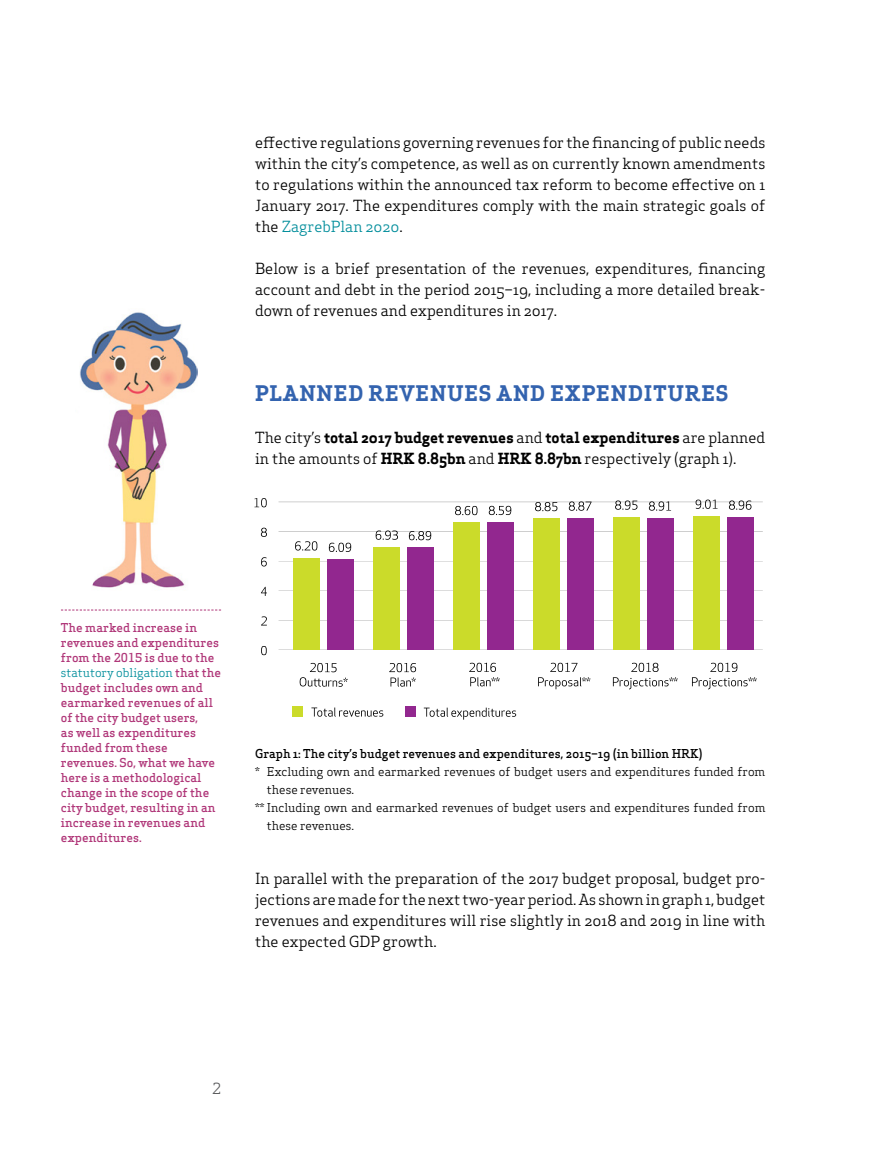
<style>
.page{position:relative;width:893px;height:1170px;background:#fff}
.page>*{position:absolute;margin:0;border:0;box-sizing:border-box;transform-origin:0 0}
.t1{font:700 21px "Apex Serif";letter-spacing:.05em;color:#3363af}
.t2{font:15px/21px "Apex Serif";color:#000;text-align:justify}
.t3{font:15px "Apex Serif";color:#58595b}
.t4{font:500 12px/15px "Apex Serif";color:#b03779}
.t5{font:12px "Apex Serif";color:#000}
.t6{font:500 12px "Apex Serif";color:#000}
.s1{color:#008d9b}
.s2{font-weight:700}
.s3{font-weight:400;color:#008d9b}
</style>
<div class="page">
<hr style="left:279px;top:649px;width:484px;height:1px;background:#000">
<hr style="left:279px;top:620px;width:484px;height:1px;background:#000">
<hr style="left:279px;top:590px;width:484px;height:1px;background:#000">
<hr style="left:279px;top:561px;width:484px;height:1px;background:#000">
<hr style="left:279px;top:531px;width:484px;height:1px;background:#000">
<hr style="left:279px;top:501px;width:484px;height:1px;background:#000">
<svg style="left:61px;top:609px;width:160px;height:1px"></svg>
<img style="left:80px;top:312px;width:117px;height:276px">
<svg style="left:80px;top:393px;width:16px;height:76px"></svg>
<svg style="left:80px;top:522px;width:16px;height:66px"></svg>
<svg style="left:300px;top:662px;width:48px;height:24px"></svg>
<svg style="left:389px;top:663px;width:27px;height:23px"></svg>
<svg style="left:469px;top:662px;width:31px;height:24px"></svg>
<svg style="left:538px;top:662px;width:52px;height:27px"></svg>
<svg style="left:424px;top:707px;width:92px;height:12px"></svg>
<svg style="left:311px;top:707px;width:72px;height:9px"></svg>
<svg style="left:329px;top:542px;width:22px;height:10px"></svg>
<svg style="left:376px;top:530px;width:22px;height:9px"></svg>
<svg style="left:409px;top:531px;width:22px;height:9px"></svg>
<svg style="left:455px;top:506px;width:22px;height:9px"></svg>
<svg style="left:489px;top:506px;width:22px;height:9px"></svg>
<svg style="left:535px;top:502px;width:22px;height:9px"></svg>
<svg style="left:569px;top:501px;width:22px;height:9px"></svg>
<svg style="left:295px;top:541px;width:22px;height:9px"></svg>
<svg style="left:613px;top:662px;width:65px;height:27px"></svg>
<svg style="left:615px;top:500px;width:22px;height:9px"></svg>
<svg style="left:649px;top:501px;width:22px;height:9px"></svg>
<svg style="left:692px;top:662px;width:65px;height:27px"></svg>
<svg style="left:696px;top:499px;width:22px;height:10px"></svg>
<svg style="left:729px;top:500px;width:22px;height:9px"></svg>
<div style="left:293px;top:558px;width:26px;height:91px;background:#cbdb2a"></div>
<div style="left:327px;top:559px;width:26px;height:90px;background:#92278f"></div>
<div style="left:373px;top:547px;width:26px;height:102px;background:#cbdb2a"></div>
<div style="left:407px;top:547px;width:26px;height:102px;background:#92278f"></div>
<div style="left:453px;top:522px;width:27px;height:127px;background:#cbdb2a"></div>
<div style="left:487px;top:522px;width:26px;height:127px;background:#92278f"></div>
<div style="left:533px;top:518px;width:27px;height:131px;background:#cbdb2a"></div>
<div style="left:567px;top:518px;width:26px;height:131px;background:#92278f"></div>
<div style="left:613px;top:517px;width:27px;height:132px;background:#cbdb2a"></div>
<div style="left:647px;top:518px;width:26px;height:131px;background:#92278f"></div>
<div style="left:693px;top:516px;width:27px;height:133px;background:#cbdb2a"></div>
<div style="left:727px;top:517px;width:26px;height:132px;background:#92278f"></div>
<svg style="left:261px;top:646px;width:6px;height:9px"></svg>
<svg style="left:261px;top:616px;width:6px;height:9px"></svg>
<svg style="left:261px;top:586px;width:6px;height:10px"></svg>
<svg style="left:261px;top:557px;width:6px;height:9px"></svg>
<svg style="left:261px;top:527px;width:6px;height:10px"></svg>
<svg style="left:254px;top:498px;width:13px;height:9px"></svg>
<div style="left:405px;top:706px;width:11px;height:10px;background:#92278f"></div>
<div style="left:292px;top:706px;width:11px;height:10px;background:#cbdb2a"></div>
<p class="t2" style="left:255px;top:132px;width:512px">effective regulations governing revenues for the financing of public needs within the city’s competence, as well as on currently known amendments to regulations within the announced tax reform to become effective on 1<br>January 2017. The expenditures comply with the main strategic goals of the <span class="s1">ZagrebPlan 2020</span>.</p>
<p class="t2" style="left:255px;top:258px;width:512px">Below is a brief presentation of the revenues, expenditures, financing account and debt in the period 2015–19, including a more detailed break&shy;down of revenues and expenditures in 2017.</p>
<h1 class="t1" style="left:255px;top:379px;width:61px">PLANNED</h1>
<h1 class="t1" style="left:368px;top:379px;width:63px">REVENUES</h1>
<h1 class="t1" style="left:497px;top:379px;width:115px">AND EXPENDITURES</h1>
<p class="t2" style="left:255px;top:426px;width:512px">The city’s <span class="s2">total 2017 budget revenues</span> and <span class="s2">total expenditures</span> are planned in the amounts of <span class="s2">HRK 8.85bn</span> and <span class="s2">HRK 8.87bn</span> respectively (graph 1).</p>
<p class="t4" style="left:61px;top:619px;width:162px">The marked increase in revenues and expenditures from the 2015 is due to the <span class="s3">statutory obligation</span> that the budget includes own and earmarked revenues of all of the city budget users,<br>as well as expenditures funded from these revenues. So, what we have here is a methodological change in the scope of the city budget, resulting in an increase in revenues and expenditures.</p>
<p class="t6" style="left:255px;top:745px;width:449px">Graph 1: The city’s budget revenues and expenditures, 2015–19 (in billion HRK)</p>
<p class="t5" style="left:255px;top:763px;width:512px">* Excluding own and earmarked revenues of budget users and expenditures funded from</p>
<p class="t5" style="left:267px;top:781px;width:89px">these revenues.</p>
<p class="t5" style="left:255px;top:799px;width:512px">** Including own and earmarked revenues of budget users and expenditures funded from</p>
<p class="t5" style="left:267px;top:817px;width:89px">these revenues.</p>
<p class="t2" style="left:255px;top:867px;width:512px">In parallel with the preparation of the 2017 budget proposal, budget pro&shy;jections are made for the next two-year period. As shown in graph 1, budget revenues and expenditures will rise slightly in 2018 and 2019 in line with the expected GDP growth.</p>
<p class="t3" style="left:212px;top:1078px;width:10px">2</p>
</div>
